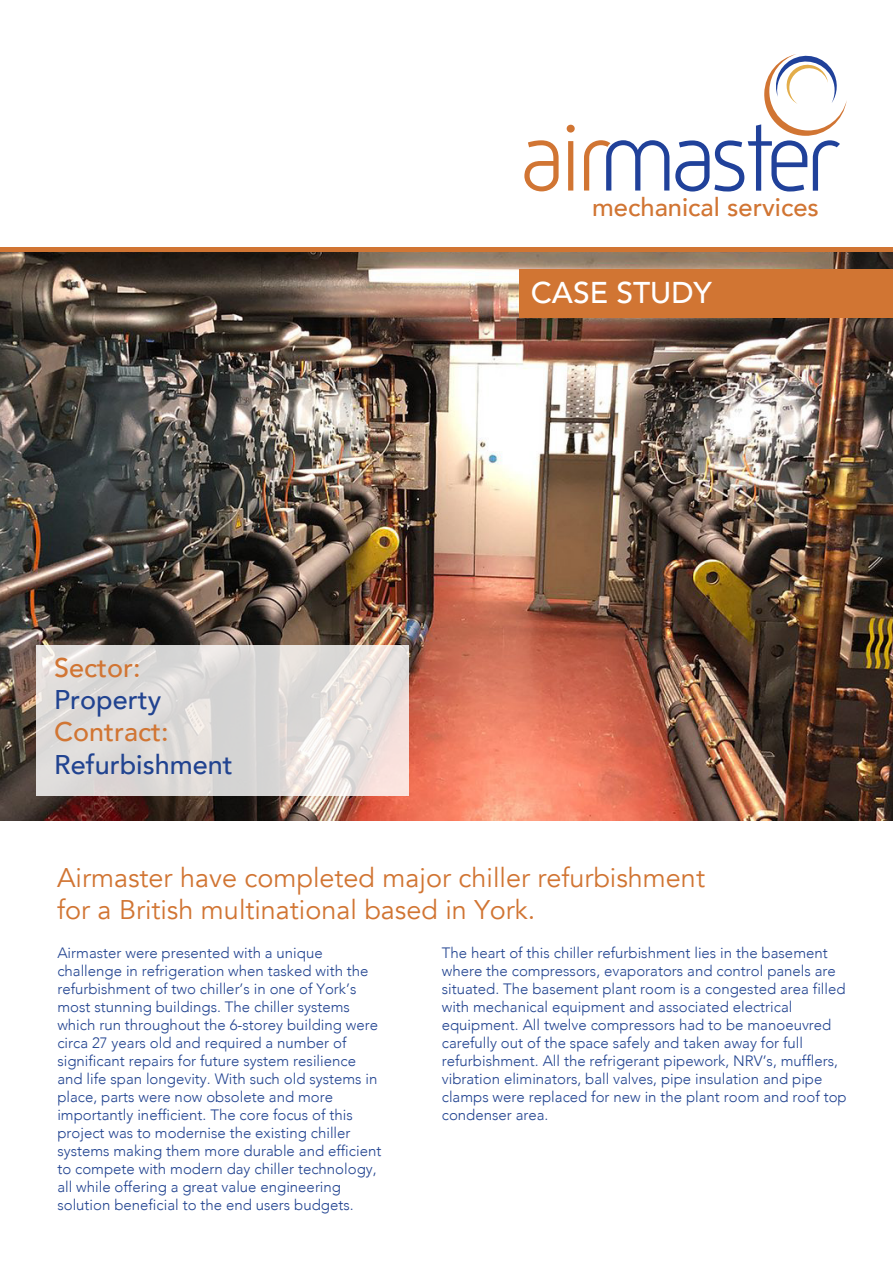
<style>
.page{position:relative;width:893px;height:1263px;background:#fff}
.page>*{position:absolute;margin:0;border:0;box-sizing:border-box;transform-origin:0 0}
.t1{font:500 30px "Avenir";color:#fff}
.t2{font:27px/32.4px "Avenir";color:#d17533}
.t3{font:500 27px "Avenir";color:#214390}
.t4{font:500 27px "Avenir";color:#d17533}
.t5{font:500 25.5px "Avenir";color:#d17533}
.t6{font:300 15px/18px "Avenir";color:#214390}
</style>
<div class="page">
<svg style="left:524px;top:140px;width:35px;height:51px"></svg>
<svg style="left:567px;top:125px;width:8px;height:66px"></svg>
<svg style="left:584px;top:140px;width:85px;height:51px"></svg>
<svg style="left:675px;top:54px;width:172px;height:138px"></svg>
<img style="left:0;top:252px;width:893px;height:569px">
<svg style="left:36px;top:645px;width:372px;height:150px;background:#e0dcda"></svg>
<div style="left:519px;top:269px;width:374px;height:49px;background:#d17533"></div>
<div style="left:0;top:247px;width:893px;height:5px;background:#d17533"></div>
<h3 class="t5" style="left:592px;top:185px;width:228px">mechanical services</h3>
<h2 class="t4" style="left:54px;top:644px;width:88px">Sector:</h2>
<h2 class="t3" style="left:54px;top:676px;width:109px">Property</h2>
<h2 class="t4" style="left:54px;top:709px;width:116px">Contract:</h2>
<h2 class="t3" style="left:54px;top:741px;width:180px">Refurbishment</h2>
<h1 class="t1" style="left:531px;top:266px;width:183px">CASE STUDY</h1>
<h2 class="t2" style="left:57px;top:862px;width:649px">Airmaster have completed major chiller refurbishment for a British multinational based in York.</h2>
<p class="t6" style="left:442px;top:943px;width:406px">The heart of this chiller refurbishment lies in the basement where the compressors, evaporators and control panels are situated. The basement plant room is a congested area filled with mechanical equipment and associated electrical equipment. All twelve compressors had to be manoeuvred carefully out of the space safely and taken away for full refurbishment. All the refrigerant pipework, NRV’s, mufflers, vibration eliminators, ball valves, pipe insulation and pipe clamps were replaced for new in the plant room and roof top condenser area.</p>
<p class="t6" style="left:57px;top:943px;width:325px">Airmaster were presented with a unique challenge in refrigeration when tasked with the refurbishment of two chiller’s in one of York’s most stunning buildings. The chiller systems which run throughout the 6-storey building were circa 27 years old and required a number of significant repairs for future system resilience and life span longevity. With such old systems in place, parts were now obsolete and more importantly inefficient. The core focus of this project was to modernise the existing chiller systems making them more durable and efficient to compete with modern day chiller technology, all while offering a great value engineering solution beneficial to the end users budgets.</p>
</div>
